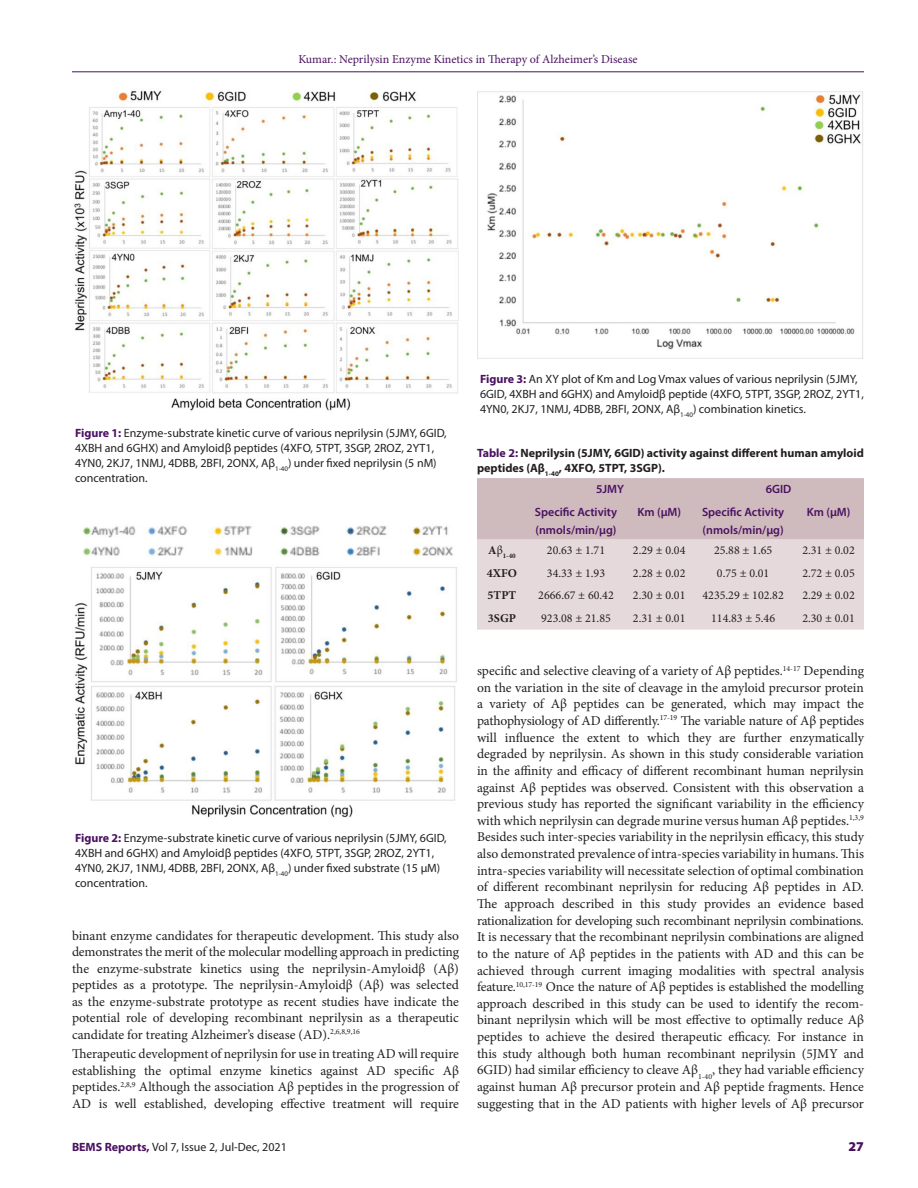
<style>
.page{position:relative;width:918px;height:1188px;background:#fff}
.page>*{position:absolute;margin:0;border:0;box-sizing:border-box;transform-origin:0 0}
.TXT{font:13.5px/16.6px "Minion Pro";color:#231f20;text-align:justify}
.RRH{font:900 13.5px "Myriad Pro";color:#4a1161}
.FIG_CAP{font:12px/15px "Myriad Pro";color:#231f20}
.TB{font:12px "Minion Pro";color:#231f20}
.TT{font:700 12px/15px "Myriad Pro";color:#231f20}
.TCH{font:600 12px "Myriad Pro";color:#4a1161}
.t1{font:12px "Minion Pro";color:#4a1161}
.RRH-2{font:12px "Myriad Pro";color:#231f20}
.TB-2{font:700 12px "Minion Pro";color:#231f20}
.TB-3{font:700 7.05px "Minion Pro";color:#231f20}
.s1{font-weight:700;color:#4a1161}
.s2{color:#4a1161}
</style>
<div class="page">
<hr style="left:72px;top:72px;width:792px;height:1px;background:#4a1161">
<img style="left:74px;top:90px;width:385px;height:321px">
<img style="left:75px;top:526px;width:382px;height:292px">
<img style="left:477px;top:91px;width:386px;height:268px">
<svg style="left:477px;top:478px;width:387px;height:152px;background:#dccccf"></svg>
<p class="t1" style="left:298px;top:51px;width:341px">Kumar.: Neprilysin Enzyme Kinetics in Therapy of Alzheimer’s Disease</p>
<p class="FIG_CAP" style="left:75px;top:425px;width:373px"><span class="s1">Figure 1:</span> Enzyme-substrate kinetic curve of various neprilysin (5JMY, 6GID, 4XBH and 6GHX) and Amyloidβ peptides (4XFO, 5TPT, 3SGP, 2ROZ, 2YT1, 4YN0, 2KJ7, 1NMJ, 4DBB, 2BFI, 2ONX, Aβ<sub>1-40</sub>) under fixed neprilysin (5 nM) concentration.</p>
<p class="FIG_CAP" style="left:480px;top:371px;width:385px"><span class="s1">Figure 3:</span> An XY plot of Km and Log Vmax values of various neprilysin (5JMY,<br>6GID, 4XBH and 6GHX) and Amyloidβ peptide (4XFO, 5TPT, 3SGP, 2ROZ, 2YT1,<br>4YN0, 2KJ7, 1NMJ, 4DBB, 2BFI, 2ONX, Aβ<sub>1-40</sub>) combination kinetics.</p>
<p class="TT" style="left:477px;top:445px;width:388px"><span class="s2">Table 2:</span> Neprilysin (5JMY, 6GID) activity against different human amyloid peptides (Aβ<sub>1-40</sub>, 4XFO, 5TPT, 3SGP).</p>
<p class="TCH" style="left:596px;top:481px;width:29px">5JMY</p>
<p class="TCH" style="left:766px;top:481px;width:27px">6GID</p>
<p class="TCH" style="left:535px;top:504px;width:84px">Specific Activity</p>
<p class="TCH" style="left:536px;top:522px;width:83px">(nmols/min/µg)</p>
<p class="TCH" style="left:637px;top:504px;width:45px">Km (µM)</p>
<p class="TCH" style="left:702px;top:504px;width:84px">Specific Activity</p>
<p class="TCH" style="left:703px;top:522px;width:83px">(nmols/min/µg)</p>
<p class="TCH" style="left:807px;top:504px;width:45px">Km (µM)</p>
<p class="TB-3" style="left:488px;top:551px;width:29px"><sup>A</sup><sup>β</sup>1-40</p>
<p class="TB" style="left:547px;top:542px;width:60px">20.63 ± 1.71</p>
<p class="TB" style="left:633px;top:542px;width:54px">2.29 ± 0.04</p>
<p class="TB" style="left:714px;top:542px;width:60px">25.88 ± 1.65</p>
<p class="TB" style="left:802px;top:542px;width:54px">2.31 ± 0.02</p>
<p class="TB-2" style="left:487px;top:565px;width:32px">4XFO</p>
<p class="TB" style="left:547px;top:565px;width:60px">34.33 ± 1.93</p>
<p class="TB" style="left:633px;top:565px;width:54px">2.28 ± 0.02</p>
<p class="TB" style="left:717px;top:565px;width:54px">0.75 ± 0.01</p>
<p class="TB" style="left:802px;top:565px;width:54px">2.72 ± 0.05</p>
<p class="TB-2" style="left:488px;top:587px;width:30px">5TPT</p>
<p class="TB" style="left:538px;top:587px;width:77px">2666.67 ± 60.42</p>
<p class="TB" style="left:633px;top:587px;width:54px">2.30 ± 0.01</p>
<p class="TB" style="left:703px;top:587px;width:83px">4235.29 ± 102.82</p>
<p class="TB" style="left:802px;top:587px;width:54px">2.29 ± 0.02</p>
<p class="TB-2" style="left:488px;top:610px;width:29px">3SGP</p>
<p class="TB" style="left:541px;top:610px;width:71px">923.08 ± 21.85</p>
<p class="TB" style="left:633px;top:610px;width:54px">2.31 ± 0.01</p>
<p class="TB" style="left:711px;top:610px;width:65px">114.83 ± 5.46</p>
<p class="TB" style="left:802px;top:610px;width:54px">2.30 ± 0.01</p>
<p class="FIG_CAP" style="left:75px;top:831px;width:373px"><span class="s1">Figure 2:</span> Enzyme-substrate kinetic curve of various neprilysin (5JMY, 6GID, 4XBH and 6GHX) and Amyloidβ peptides (4XFO, 5TPT, 3SGP, 2ROZ, 2YT1, 4YN0, 2KJ7, 1NMJ, 4DBB, 2BFI, 2ONX, Aβ<sub>1-40</sub>) under fixed substrate (15 μM) concentration.</p>
<p class="TXT" style="left:72px;top:927px;width:389px">binant enzyme candidates for therapeutic development. This study also demonstrates the merit of the molecular modelling approach in predicting the enzyme-substrate kinetics using the neprilysin-Amyloidβ (Aβ) peptides as a prototype. The neprilysin-Amyloidβ (Aβ) was selected as the enzyme-substrate prototype as recent studies have indicate the potential role of developing recombinant neprilysin as a therapeutic candidate for treating Alzheimer’s disease (AD).<sup>2,6,8,9,16</sup></p>
<p class="TXT" style="left:72px;top:1046px;width:389px">Therapeutic development of neprilysin for use in treating AD will require establishing the optimal enzyme kinetics against AD specific Aβ peptides.<sup>2,8,9</sup> Although the association Aβ peptides in the progression of AD is well established, developing effective treatment will require</p>
<p class="TXT" style="left:477px;top:662px;width:389px">specific and selective cleaving of a variety of Aβ peptides.<sup>14-17</sup> Depending on the variation in the site of cleavage in the amyloid precursor protein a variety of Aβ peptides can be generated, which may impact the pathophysiology of AD differently.<sup>17-19</sup> The variable nature of Aβ peptides will influence the extent to which they are further enzymatically degraded by neprilysin. As shown in this study considerable variation in the affinity and efficacy of different recombinant human neprilysin against Aβ peptides was observed. Consistent with this observation a previous study has reported the significant variability in the efficiency with which neprilysin can degrade murine versus human Aβ peptides.<sup>1,3,9<br></sup>Besides such inter-species variability in the neprilysin efficacy, this study also demonstrated prevalence of intra-species variability in humans. This intra-species variability will necessitate selection of optimal combination of different recombinant neprilysin for reducing Aβ peptides in AD.<br>The approach described in this study provides an evidence based rationalization for developing such recombinant neprilysin combinations.<br>It is necessary that the recombinant neprilysin combinations are aligned to the nature of Aβ peptides in the patients with AD and this can be achieved through current imaging modalities with spectral analysis feature.<sup>10,17-19</sup> Once the nature of Aβ peptides is established the modelling approach described in this study can be used to identify the recom&shy;binant neprilysin which will be most effective to optimally reduce Aβ peptides to achieve the desired therapeutic efficacy. For instance in this study although both human recombinant neprilysin (5JMY and 6GID) had similar efficiency to cleave Aβ<sub>1-40</sub>, they had variable efficiency against human Aβ precursor protein and Aβ peptide fragments. Hence suggesting that in the AD patients with higher levels of Aβ precursor</p>
<p class="RRH-2" style="left:72px;top:1139px;width:216px"><span class="s1">BEMS Reports,</span> Vol 7, Issue 2, Jul-Dec, 2021</p>
<p class="RRH" style="left:849px;top:1137px;width:17px">27</p>
</div>
